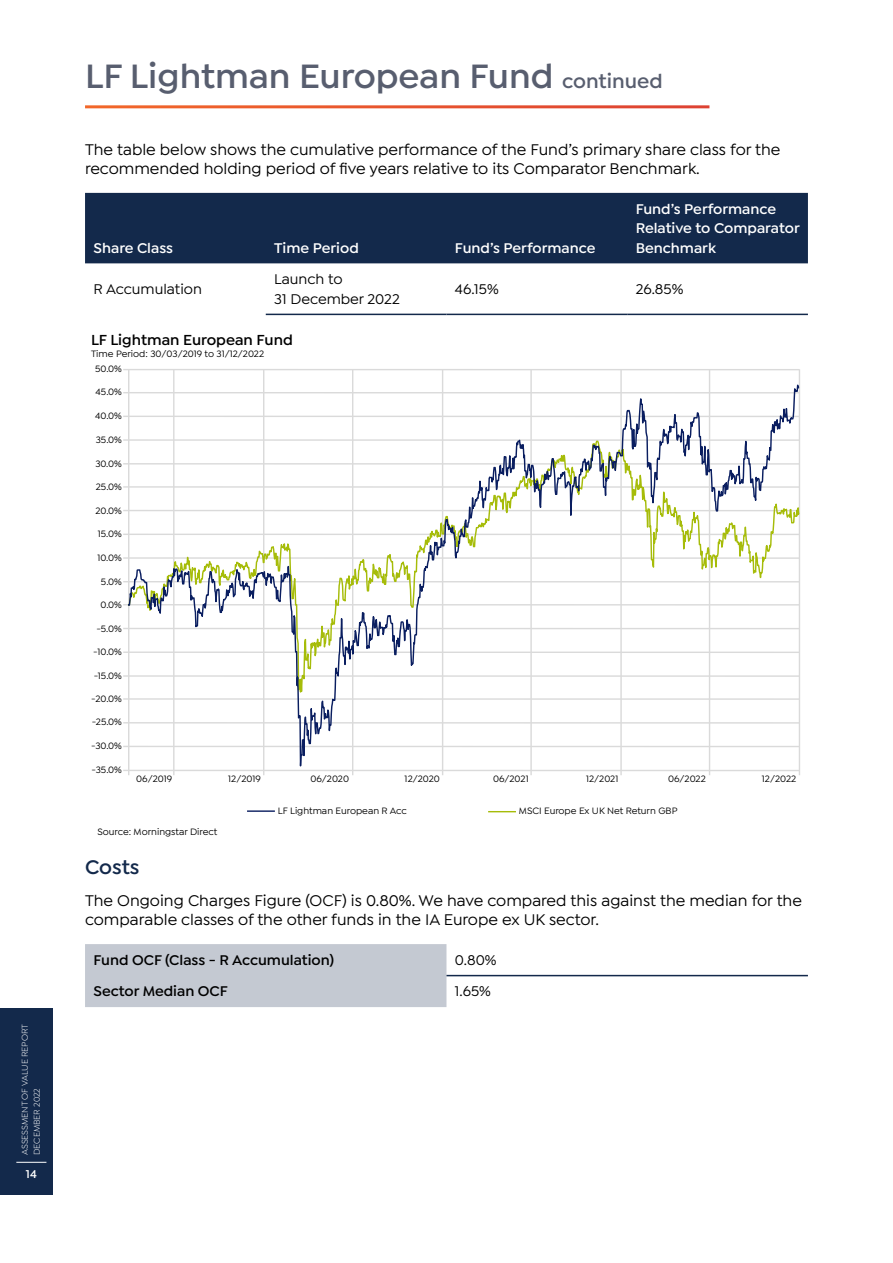
<style>
.page{position:relative;width:893px;height:1263px;background:#fff}
.page>*{position:absolute;margin:0;border:0;box-sizing:border-box;transform-origin:0 0}
.t1{font:600 36px "Isidora Sans";color:#585e6f}
.t2{font:600 21px "Isidora Sans";color:#13294b}
.t3{font:500 16.5px/19.5px "Isidora Sans";color:#000}
.t4{font:600 15.45px "Isidora Sans";color:#000}
.t5{font:600 15px/19.5px "Isidora Sans";color:#fff}
.t6{font:500 15px/19.5px "Isidora Sans";color:#000}
.t7{font:600 15px "Isidora Sans";color:#000}
.t8{font:600 12px "Isidora Sans";color:#fff}
.t9{font:500 9.9px/15px "Isidora Sans";color:#000}
.t10{font:9px/12px "Isidora Sans";color:#fff}
.s1{font-size:21px}
</style>
<div class="page">
<div style="left:0;top:1008px;width:52px;height:187px;background:#13294b"></div>
<hr style="left:16px;top:1162px;width:30px;height:1px;background:#fff">
<div style="left:85px;top:193px;width:723px;height:70px;background:#13294b"></div>
<hr style="left:266px;top:314px;width:180px;height:1px;background:#13294b">
<hr style="left:446px;top:314px;width:181px;height:1px;background:#13294b">
<hr style="left:627px;top:314px;width:181px;height:1px;background:#13294b">
<hr style="left:123px;top:369px;width:676px;height:1px;background:#dadada">
<hr style="left:123px;top:392px;width:676px;height:1px;background:#dadada">
<hr style="left:123px;top:416px;width:676px;height:1px;background:#dadada">
<hr style="left:123px;top:439px;width:676px;height:2px;background:#dadada">
<hr style="left:123px;top:486px;width:676px;height:2px;background:#dadada">
<hr style="left:123px;top:510px;width:676px;height:1px;background:#dadada">
<hr style="left:123px;top:534px;width:676px;height:1px;background:#dadada">
<hr style="left:123px;top:557px;width:676px;height:2px;background:#dadada">
<hr style="left:123px;top:581px;width:676px;height:1px;background:#dadada">
<hr style="left:123px;top:628px;width:676px;height:1px;background:#dadada">
<hr style="left:123px;top:675px;width:676px;height:2px;background:#dadada">
<hr style="left:123px;top:698px;width:676px;height:2px;background:#dadada">
<hr style="left:123px;top:722px;width:676px;height:2px;background:#dadada">
<hr style="left:123px;top:746px;width:676px;height:1px;background:#dadada">
<hr style="left:123px;top:770px;width:676px;height:1px;background:#dadada">
<hr style="left:247px;top:810px;width:28px;height:2px;background:#0a1e60">
<svg style="left:488px;top:811px;width:28px;height:1px"></svg>
<hr style="left:128px;top:370px;width:1px;height:405px;background:#dadada">
<hr style="left:173px;top:370px;width:2px;height:405px;background:#dadada">
<hr style="left:263px;top:370px;width:1px;height:405px;background:#dadada">
<hr style="left:352px;top:370px;width:1px;height:405px;background:#dadada">
<hr style="left:442px;top:370px;width:1px;height:405px;background:#dadada">
<hr style="left:530px;top:370px;width:2px;height:405px;background:#dadada">
<hr style="left:709px;top:370px;width:1px;height:405px;background:#dadada">
<hr style="left:799px;top:369px;width:1px;height:406px;background:#dadada">
<hr style="left:620px;top:370px;width:2px;height:405px;background:#dadada">
<hr style="left:123px;top:604px;width:676px;height:1px;background:#dadada">
<hr style="left:123px;top:463px;width:676px;height:2px;background:#dadada">
<hr style="left:123px;top:651px;width:676px;height:2px;background:#dadada">
<svg style="left:128px;top:385px;width:671px;height:381px"></svg>
<div style="left:85px;top:944px;width:361px;height:63px;background:#c4c9d2"></div>
<hr style="left:446px;top:975px;width:362px;height:1px;background:#13294b">
<p class="t10" style="left:19px;top:1155px;width:132px;rotate:-90deg">ASSESSMENT OF VALUE REPORT<br>DECEMBER 2022</p>
<p class="t8" style="left:26px;top:1167px;width:12px">14</p>
<h1 class="t1" style="left:85px;top:55px;width:579px">LF Lightman European Fund <span class="s1">continued</span></h1>
<p class="t3" style="left:85px;top:139px;width:697px">The table below shows the cumulative performance of the Fund’s primary share class for the recommended holding period of five years relative to its Comparator Benchmark.</p>
<p class="t5" style="left:94px;top:238px;width:81px">Share Class</p>
<p class="t5" style="left:274px;top:238px;width:86px">Time Period</p>
<p class="t5" style="left:455px;top:238px;width:142px">Fund’s Performance</p>
<p class="t5" style="left:636px;top:199px;width:166px">Fund’s Performance<br>Relative to Comparator<br>Benchmark</p>
<p class="t6" style="left:94px;top:279px;width:110px">R Accumulation</p>
<p class="t6" style="left:274px;top:270px;width:127px">Launch to<br>31 December 2022</p>
<p class="t6" style="left:455px;top:279px;width:45px">46.15%</p>
<p class="t6" style="left:636px;top:279px;width:49px">26.85%</p>
<p class="t4" style="left:91px;top:331px;width:203px">LF Lightman European Fund</p>
<p class="t9" style="left:95px;top:346px;width:171px;text-indent:-4px">Time Period: 30/03/2019 to 31/12/2022<br>50.0%</p>
<p class="t9" style="left:96px;top:385px;width:28px">45.0%</p>
<p class="t9" style="left:95px;top:409px;width:28px">40.0%</p>
<p class="t9" style="left:96px;top:432px;width:28px">35.0%</p>
<p class="t9" style="left:95px;top:456px;width:28px">30.0%</p>
<p class="t9" style="left:96px;top:479px;width:28px">25.0%</p>
<p class="t9" style="left:95px;top:503px;width:28px">20.0%</p>
<p class="t9" style="left:98px;top:527px;width:25px">15.0%</p>
<p class="t9" style="left:97px;top:550px;width:26px">10.0%</p>
<p class="t9" style="left:101px;top:574px;width:22px">5.0%</p>
<p class="t9" style="left:101px;top:597px;width:23px">0.0%</p>
<p class="t9" style="left:96px;top:621px;width:27px">-5.0%</p>
<p class="t9" style="left:93px;top:644px;width:30px">-10.0%</p>
<p class="t9" style="left:94px;top:668px;width:30px">-15.0%</p>
<p class="t9" style="left:91px;top:691px;width:32px">-20.0%</p>
<p class="t9" style="left:92px;top:714px;width:32px">-25.0%</p>
<p class="t9" style="left:91px;top:739px;width:32px">-30.0%</p>
<p class="t9" style="left:92px;top:762px;width:32px">-35.0%</p>
<p class="t9" style="left:136px;top:771px;width:37px">06/2019</p>
<p class="t9" style="left:228px;top:771px;width:34px">12/2019</p>
<p class="t9" style="left:310px;top:771px;width:40px">06/2020</p>
<p class="t9" style="left:405px;top:771px;width:37px">12/2020</p>
<p class="t9" style="left:493px;top:771px;width:37px">06/2021</p>
<p class="t9" style="left:668px;top:771px;width:39px">06/2022</p>
<p class="t9" style="left:762px;top:771px;width:36px">12/2022</p>
<p class="t9" style="left:278px;top:803px;width:131px">LF Lightman European R Acc</p>
<p class="t9" style="left:519px;top:803px;width:160px">MSCI Europe Ex UK Net Return GBP</p>
<p class="t9" style="left:97px;top:824px;width:121px">Source: Morningstar Direct</p>
<p class="t9" style="left:586px;top:771px;width:34px">12/2021</p>
<p class="t2" style="left:85px;top:854px;width:56px">Costs</p>
<p class="t3" style="left:85px;top:891px;width:718px">The Ongoing Charges Figure (OCF) is 0.80%. We have compared this against the median for the comparable classes of the other funds in the IA Europe ex UK sector.</p>
<p class="t7" style="left:94px;top:951px;width:242px">Fund OCF (Class - R Accumulation)</p>
<p class="t6" style="left:455px;top:950px;width:43px">0.80%</p>
<p class="t7" style="left:94px;top:983px;width:136px">Sector Median OCF</p>
<p class="t6" style="left:455px;top:982px;width:37px">1.65%</p>
</div>
